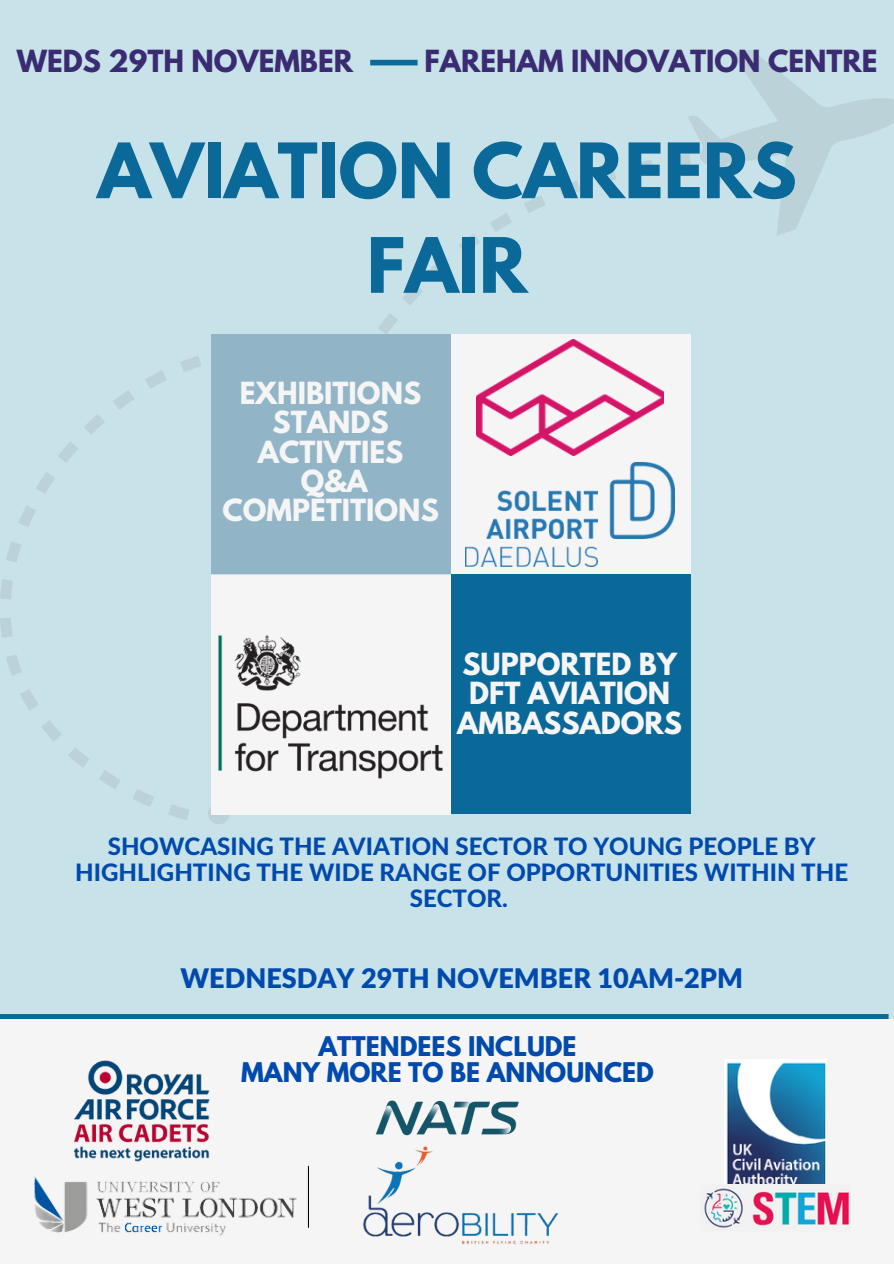
<style>
.page{position:relative;width:894px;height:1264px;background:#fff}
.page>*{position:absolute;margin:0;border:0;box-sizing:border-box;transform-origin:0 0}
.t1{font:700 67.5px/94.7px "League Spartan";color:#0b6999;text-align:center}
.t2{font:700 27px/29.2px "League Spartan";color:#f5f5f5;text-align:center}
.t3{font:700 27px "League Spartan";color:#3b2b72}
.t4{font:900 27px "Lato Latin";color:#004aad}
.t5{font:800 24px/26px "Lato Latin";color:#004aad;text-align:center}
.t6{font:700 24px "League Spartan";color:#004aad}
</style>
<div class="page">
<div style="left:0;top:0;width:893px;height:1263px;background:#c7e2e8"></div>
<svg style="left:0;top:154px;width:690px;height:666px"></svg>
<svg style="left:139px;top:604px;width:6px;height:181px"></svg>
<div style="left:208px;top:802px;width:21px;height:22px;background:#bbd3d8;border-radius:50%"></div>
<svg style="left:687px;top:50px;width:206px;height:186px"></svg>
<div style="left:0;top:1014px;width:888px;height:5px;background:#0b6999"></div>
<div style="left:370px;top:60px;width:47px;height:5px;background:#0b6999"></div>
<div style="left:0;top:1019px;width:893px;height:244px;background:#f5f5f5"></div>
<img style="left:363px;top:1166px;width:196px;height:79px">
<img style="left:73px;top:1060px;width:137px;height:102px">
<img style="left:375px;top:1100px;width:144px;height:66px">
<img style="left:34px;top:1166px;width:274px;height:70px">
<img style="left:727px;top:1062px;width:99px;height:122px">
<img style="left:704px;top:1188px;width:145px;height:40px">
<div style="left:145px;top:553px;width:224px;height:233px;background:#c7e2e8"></div>
<div style="left:211px;top:334px;width:239px;height:239px;background:#91b5c6"></div>
<div style="left:450px;top:334px;width:240px;height:239px;background:#f5f5f5"></div>
<div style="left:450px;top:573px;width:240px;height:240px;background:#0b6999"></div>
<img style="left:476px;top:340px;width:187px;height:116px">
<div style="left:211px;top:574px;width:239px;height:240px;background:#f5f5f5"></div>
<img style="left:465px;top:463px;width:209px;height:103px">
<img style="left:218px;top:635px;width:225px;height:144px">
<p class="t3" style="left:17px;top:47px;width:337px">WEDS 29TH NOVEMBER</p>
<p class="t3" style="left:424px;top:47px;width:454px">FAREHAM INNOVATION CENTRE</p>
<p class="t1" style="left:98px;top:132px;width:700px">AVIATION CAREERS<br>FAIR</p>
<p class="t2" style="left:240px;top:382px;width:183px">EXHIBITIONS<br>STANDS<br>ACTIVTIES</p>
<p class="t2" style="left:222px;top:470px;width:218px">Q&amp;A<br>COMPETITIONS</p>
<p class="t2" style="left:457px;top:653px;width:226px">SUPPORTED BY<br>DFT AVIATION<br>AMBASSADORS</p>
<p class="t5" style="left:75px;top:834px;width:774px">SHOWCASING THE AVIATION SECTOR TO YOUNG PEOPLE BY<br>HIGHLIGHTING THE WIDE RANGE OF OPPORTUNITIES WITHIN THE<br>SECTOR.</p>
<p class="t4" style="left:180px;top:966px;width:564px">WEDNESDAY 29TH NOVEMBER 10AM-2PM</p>
<p class="t6" style="left:318px;top:1034px;width:259px">ATTENDEES INCLUDE</p>
<p class="t6" style="left:241px;top:1060px;width:414px">MANY MORE TO BE ANNOUNCED</p>
</div>
